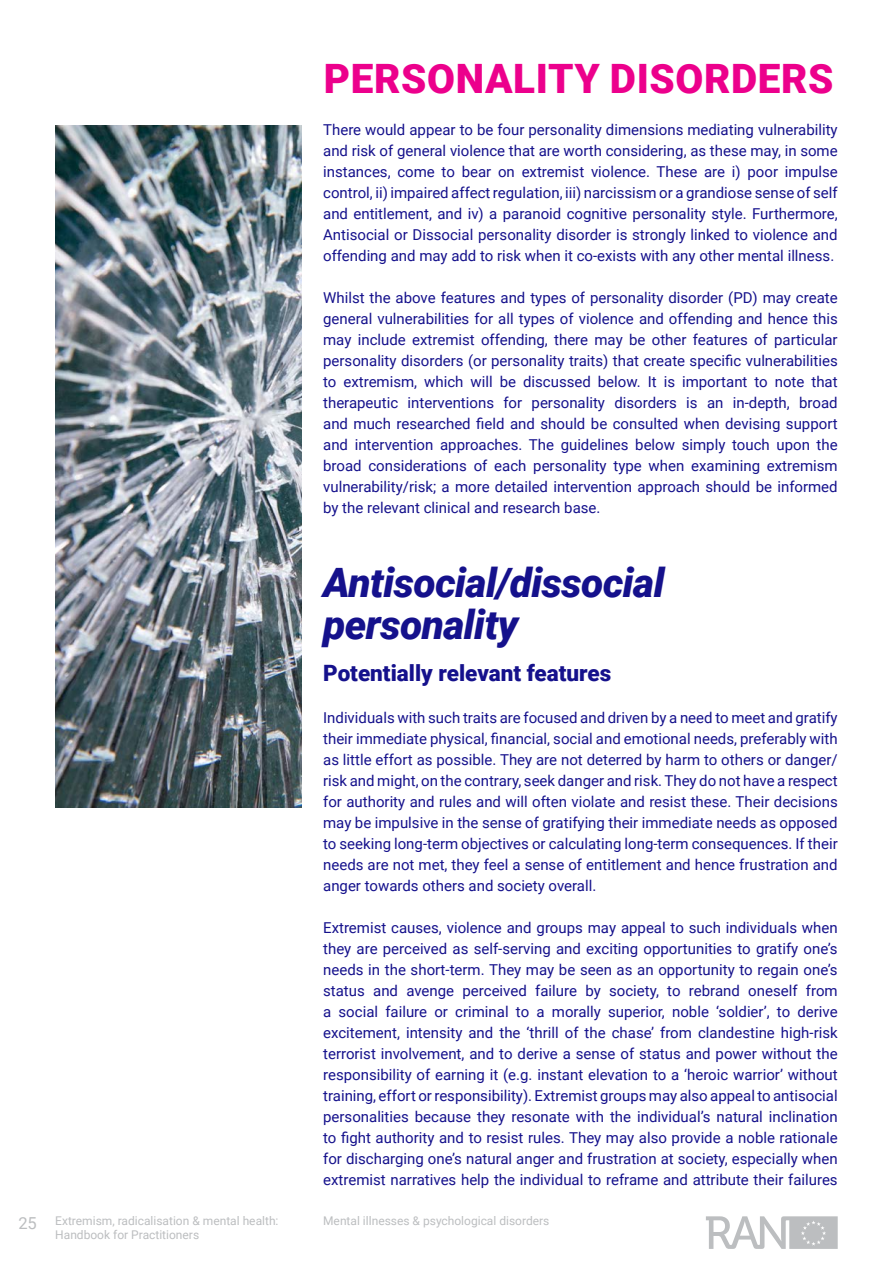
<style>
.page{position:relative;width:893px;height:1263px;background:#fff}
.page>*{position:absolute;margin:0;border:0;box-sizing:border-box;transform-origin:0 0}
.t1{font:italic 900 40.5px/42px "Roboto";letter-spacing:-.015em;color:#15118c}
.t2{font:900 40.5px "Roboto";letter-spacing:.015em;color:#ec008c}
.t3{font:900 22.5px "Roboto";color:#15118c}
.t4{font:15px/21px "Roboto";color:#15118c;text-align:justify}
.t5{font:12px/13.8px "Roboto";color:#bcbec0}
.s1{font-size:16.5px}
</style>
<div class="page">
<svg style="left:706px;top:1216px;width:132px;height:33px"></svg>
<img style="left:55px;top:125px;width:247px;height:682px">
<h2 class="t2" style="left:324px;top:50px;width:511px">PERSONALITY DISORDERS</h2>
<p class="t4" style="left:323px;top:119px;width:516px">There would appear to be four personality dimensions mediating vulnerability and risk of general violence that are worth considering, as these may, in some instances, come to bear on extremist violence. These are i) poor impulse control, ii) impaired affect regulation, iii) narcissism or a grandiose sense of self and entitlement, and iv) a paranoid cognitive personality style. Furthermore, Antisocial or Dissocial personality disorder is strongly linked to violence and offending and may add to risk when it co-exists with any other mental illness.</p>
<p class="t4" style="left:323px;top:287px;width:516px">Whilst the above features and types of personality disorder (PD) may create general vulnerabilities for all types of violence and offending and hence this may include extremist offending, there may be other features of particular personality disorders (or personality traits) that create specific vulnerabilities to extremism, which will be discussed below. It is important to note that therapeutic interventions for personality disorders is an in-depth, broad and much researched field and should be consulted when devising support and intervention approaches. The guidelines below simply touch upon the broad considerations of each personality type when examining extremism vulnerability/risk; a more detailed intervention approach should be informed by the relevant clinical and research base.</p>
<h3 class="t1" style="left:323px;top:560px;width:343px">Antisocial/dissocial personality</h3>
<h4 class="t3" style="left:323px;top:657px;width:290px">Potentially relevant features</h4>
<p class="t4" style="left:323px;top:707px;width:516px">Individuals with such traits are focused and driven by a need to meet and gratify their immediate physical, financial, social and emotional needs, preferably with as little effort as possible. They are not deterred by harm to others or danger/ risk and might, on the contrary, seek danger and risk. They do not have a respect for authority and rules and will often violate and resist these. Their decisions may be impulsive in the sense of gratifying their immediate needs as opposed to seeking long-term objectives or calculating long-term consequences. If their needs are not met, they feel a sense of entitlement and hence frustration and anger towards others and society overall.</p>
<p class="t4" style="left:323px;top:917px;width:516px">Extremist causes, violence and groups may appeal to such individuals when they are perceived as self-serving and exciting opportunities to gratify one’s needs in the short-term. They may be seen as an opportunity to regain one’s status and avenge perceived failure by society, to rebrand oneself from a social failure or criminal to a morally superior, noble ‘soldier’, to derive excitement, intensity and the ‘thrill of the chase’ from clandestine high-risk terrorist involvement, and to derive a sense of status and power without the responsibility of earning it (e.g. instant elevation to a ‘heroic warrior’ without training, effort or responsibility). Extremist groups may also appeal to antisocial personalities because they resonate with the individual’s natural inclination to fight authority and to resist rules. They may also provide a noble rationale for discharging one’s natural anger and frustration at society, especially when extremist narratives help the individual to reframe and attribute their failures</p>
<p class="t5" style="left:55px;top:1214px;width:225px;text-indent:-37px"><span class="s1">25</span> Extremism, radicalisation &amp; mental health:<br>Handbook for Practitioners</p>
<p class="t5" style="left:323px;top:1214px;width:228px">Mental illnesses &amp; psychological disorders</p>
</div>
